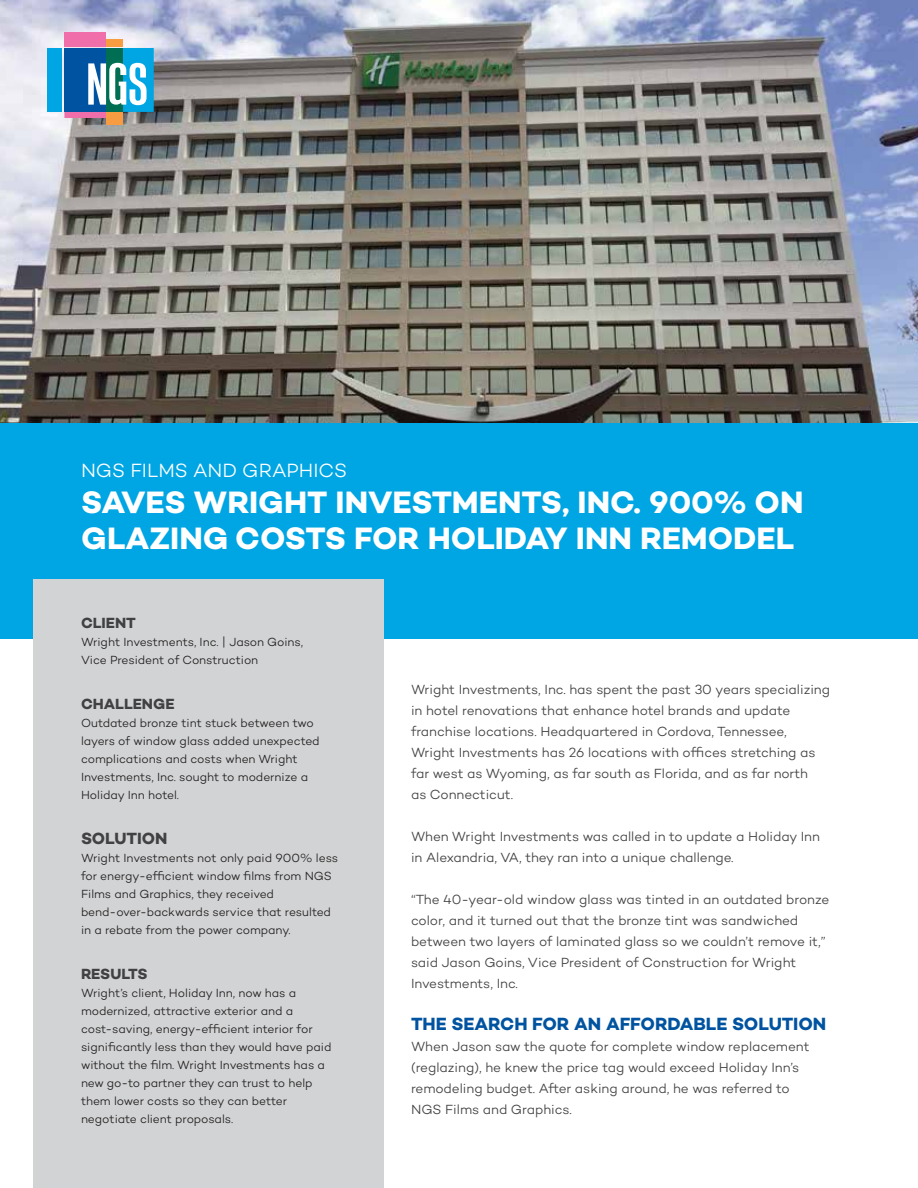
<style>
.page{position:relative;width:918px;height:1188px;background:#fff}
.page>*{position:absolute;margin:0;border:0;box-sizing:border-box;transform-origin:0 0}
.t1{font:31.5px/36px "Campton Bold DEMO";color:#fff}
.t2{font:19.5px "Campton Light DEMO";color:#fff}
.t3{font:18px "Campton Bold DEMO";color:#0053a0}
.t4{font:16.5px "Campton Bold DEMO";letter-spacing:-.005em;color:#414042}
.t5{font:15px "Campton Bold DEMO";color:#414042}
.t6{font:13.5px/21px "Campton Light DEMO";letter-spacing:-.005em;color:#414042}
.t7{font:12px/18px "Campton Light DEMO";letter-spacing:-.005em;color:#231f20}
.s1{font-family:"Gotham"}
</style>
<div class="page">
<img style="left:0;top:0;width:918px;height:423px">
<div style="left:0;top:423px;width:918px;height:216px;background:#00a5e3"></div>
<div style="left:64px;top:32px;width:42px;height:15px;background:#f06ea9"></div>
<div style="left:48px;top:48px;width:14px;height:64px;background:#00a5e3"></div>
<div style="left:106px;top:112px;width:17px;height:13px;background:#f89c41"></div>
<div style="left:106px;top:39px;width:17px;height:8px;background:#f89c41"></div>
<svg style="left:64px;top:48px;width:90px;height:70px"></svg>
<div style="left:33px;top:579px;width:351px;height:609px;background:#d1d3d4"></div>
<h2 class="t2" style="left:81px;top:460px;width:267px">NGS FILMS AND GRAPHICS</h2>
<h1 class="t1" style="left:81px;top:484px;width:724px">SAVES WRIGHT INVESTMENTS, INC. 900% ON<br>GLAZING COSTS FOR HOLIDAY INN REMODEL</h1>
<p class="t5" style="left:81px;top:614px;width:56px">CLIENT</p>
<p class="t7" style="left:81px;top:633px;width:224px">Wright Investments, Inc. <span class="s1">|</span> Jason Goins,<br>Vice President of Construction</p>
<p class="t5" style="left:81px;top:695px;width:95px">CHALLENGE</p>
<p class="t7" style="left:81px;top:714px;width:240px">Outdated bronze tint stuck between two layers of window glass added unexpected complications and costs when Wright Investments, Inc. sought to modernize a Holiday Inn hotel.</p>
<p class="t4" style="left:81px;top:828px;width:88px">SOLUTION</p>
<p class="t7" style="left:81px;top:849px;width:259px">Wright Investments not only paid 900% less for energy-efficient window films from NGS Films and Graphics, they received bend-over-backwards service that resulted in a rebate from the power company.</p>
<p class="t5" style="left:81px;top:965px;width:68px">RESULTS</p>
<p class="t7" style="left:81px;top:984px;width:252px">Wright’s client, Holiday Inn, now has a modernized, attractive exterior and a cost-saving, energy-efficient interior for significantly less than they would have paid without the film. Wright Investments has a new go-to partner they can trust to help them lower costs so they can better negotiate client proposals.</p>
<p class="t6" style="left:411px;top:679px;width:421px">Wright Investments, Inc. has spent the past 30 years specializing in hotel renovations that enhance hotel brands and update franchise locations. Headquartered in Cordova, Tennessee, Wright Investments has 26 locations with offices stretching as far west as Wyoming, as far south as Florida, and as far north<br>as Connecticut.</p>
<p class="t6" style="left:411px;top:826px;width:411px">When Wright Investments was called in to update a Holiday Inn in Alexandria, VA, they ran into a unique challenge.</p>
<p class="t6" style="left:411px;top:889px;width:420px">“The 40-year-old window glass was tinted in an outdated bronze color, and it turned out that the bronze tint was sandwiched between two layers of laminated glass so we couldn’t remove it,” said Jason Goins, Vice President of Construction for Wright Investments, Inc.</p>
<h3 class="t3" style="left:411px;top:1013px;width:417px">THE SEARCH FOR AN AFFORDABLE SOLUTION</h3>
<p class="t6" style="left:411px;top:1036px;width:400px">When Jason saw the quote for complete window replacement (reglazing), he knew the price tag would exceed Holiday Inn’s remodeling budget. After asking around, he was referred to NGS Films and Graphics.</p>
</div>
